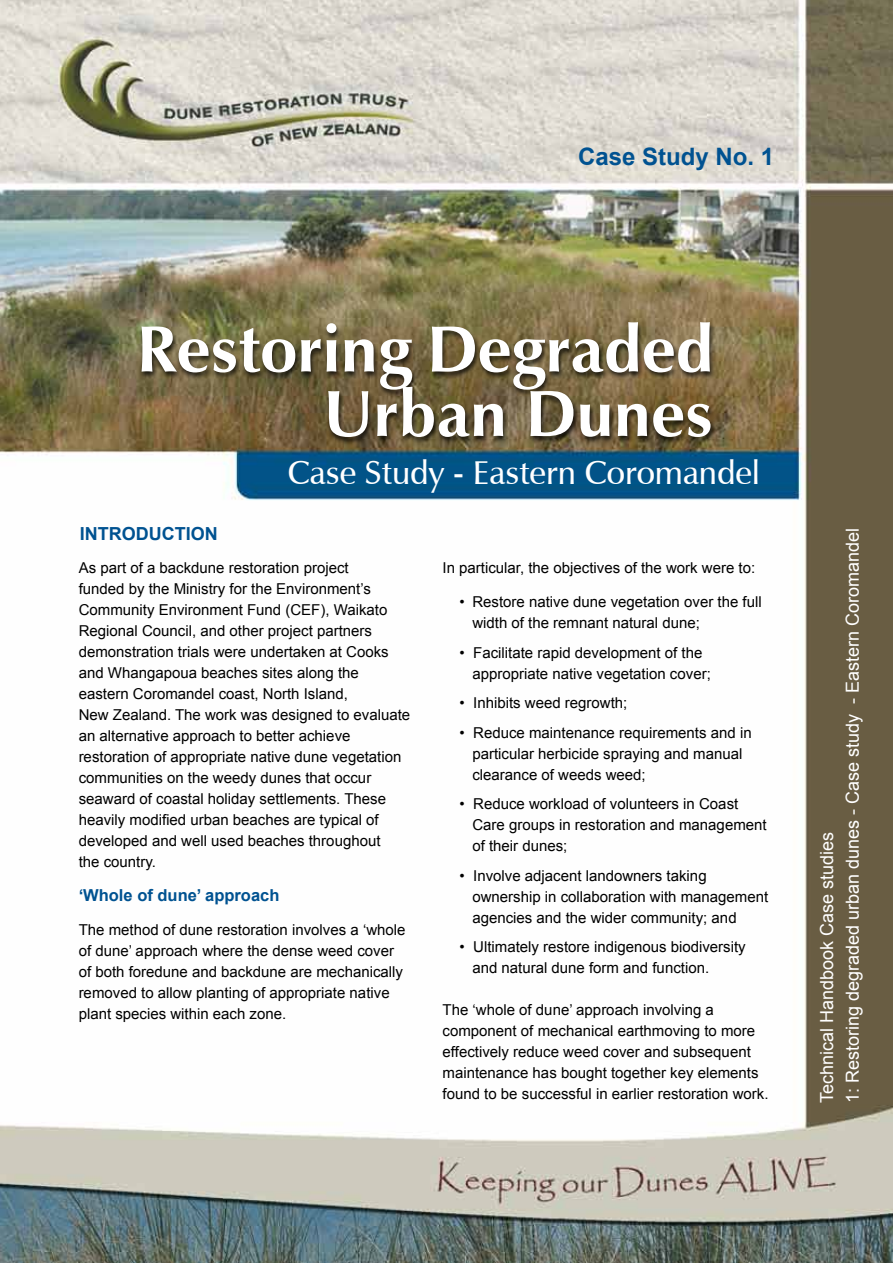
<style>
.page{position:relative;width:893px;height:1263px;background:#fff}
.page>*{position:absolute;margin:0;border:0;box-sizing:border-box;transform-origin:0 0}
.t1{font:700 66px/64.5px "Zapf Humanist 601 BT";color:#fff;text-align:right}
.t2{font:600 33px "Zapf Humanist 601 BT";color:#fff}
.t3{font:700 24px "Arial";color:#005291}
.t4{font:18px/25.5px "Arial";color:#fff}
.t5{font:700 18px "Arial";color:#005291}
.t6{font:700 16.5px "Arial";color:#005291}
.t7{font:15px/21px "Arial";color:#000}
</style>
<div class="page">
<img style="left:0;top:0;width:893px;height:1263px">
<div style="left:139px;top:321px;width:578px;height:124px;background:#000;opacity:.75"></div>
<h3 class="t3" style="left:578px;top:140px;width:198px">Case Study No. 1</h3>
<h1 class="t1" style="left:137px;top:317px;width:578px">Restoring Degraded<br>Urban Dunes</h1>
<h2 class="t2" style="left:288px;top:453px;width:474px">Case Study - Eastern Coromandel</h2>
<p class="t5" style="left:80px;top:521px;width:139px">INTRODUCTION</p>
<p class="t7" style="left:79px;top:557px;width:333px">As part of a backdune restoration project<br>funded by the Ministry for the Environment’s Community Environment Fund (CEF), Waikato Regional Council, and other project partners demonstration trials were undertaken at Cooks and Whangapoua beaches sites along the eastern Coromandel coast, North Island,<br>New Zealand. The work was designed to evaluate an alternative approach to better achieve restoration of appropriate native dune vegetation communities on the weedy dunes that occur seaward of coastal holiday settlements. These heavily modified urban beaches are typical of developed and well used beaches throughout<br>the country.</p>
<p class="t6" style="left:79px;top:884px;width:202px">‘Whole of dune’ approach</p>
<p class="t7" style="left:79px;top:919px;width:328px">The method of dune restoration involves a ‘whole of dune’ approach where the dense weed cover of both foredune and backdune are mechanically removed to allow planting of appropriate native plant species within each zone.</p>
<p class="t7" style="left:443px;top:557px;width:314px">In particular, the objectives of the work were to:</p>
<p class="t7" style="left:472px;top:591px;width:291px;text-indent:-13px">• Restore native dune vegetation over the full width of the remnant natural dune;</p>
<p class="t7" style="left:472px;top:642px;width:240px;text-indent:-13px">• Facilitate rapid development of the appropriate native vegetation cover;</p>
<p class="t7" style="left:460px;top:692px;width:169px">• Inhibits weed regrowth;</p>
<p class="t7" style="left:472px;top:722px;width:281px;text-indent:-13px">• Reduce maintenance requirements and in particular herbicide spraying and manual clearance of weeds weed;</p>
<p class="t7" style="left:472px;top:793px;width:296px;text-indent:-13px">• Reduce workload of volunteers in Coast<br>Care groups in restoration and management of their dunes;</p>
<p class="t7" style="left:472px;top:865px;width:297px;text-indent:-13px">• Involve adjacent landowners taking ownership in collaboration with management agencies and the wider community; and</p>
<p class="t7" style="left:472px;top:936px;width:275px;text-indent:-13px">• Ultimately restore indigenous biodiversity and natural dune form and function.</p>
<p class="t7" style="left:443px;top:999px;width:327px">The ‘whole of dune’ approach involving a component of mechanical earthmoving to more effectively reduce weed cover and subsequent maintenance has bought together key elements found to be successful in earlier restoration work.</p>
<p class="t4" style="left:814px;top:1103px;width:577px;rotate:-90deg">Technical Handbook Case studies<br>1: Restoring degraded urban dunes - Case study - Eastern Coromandel</p>
</div>
